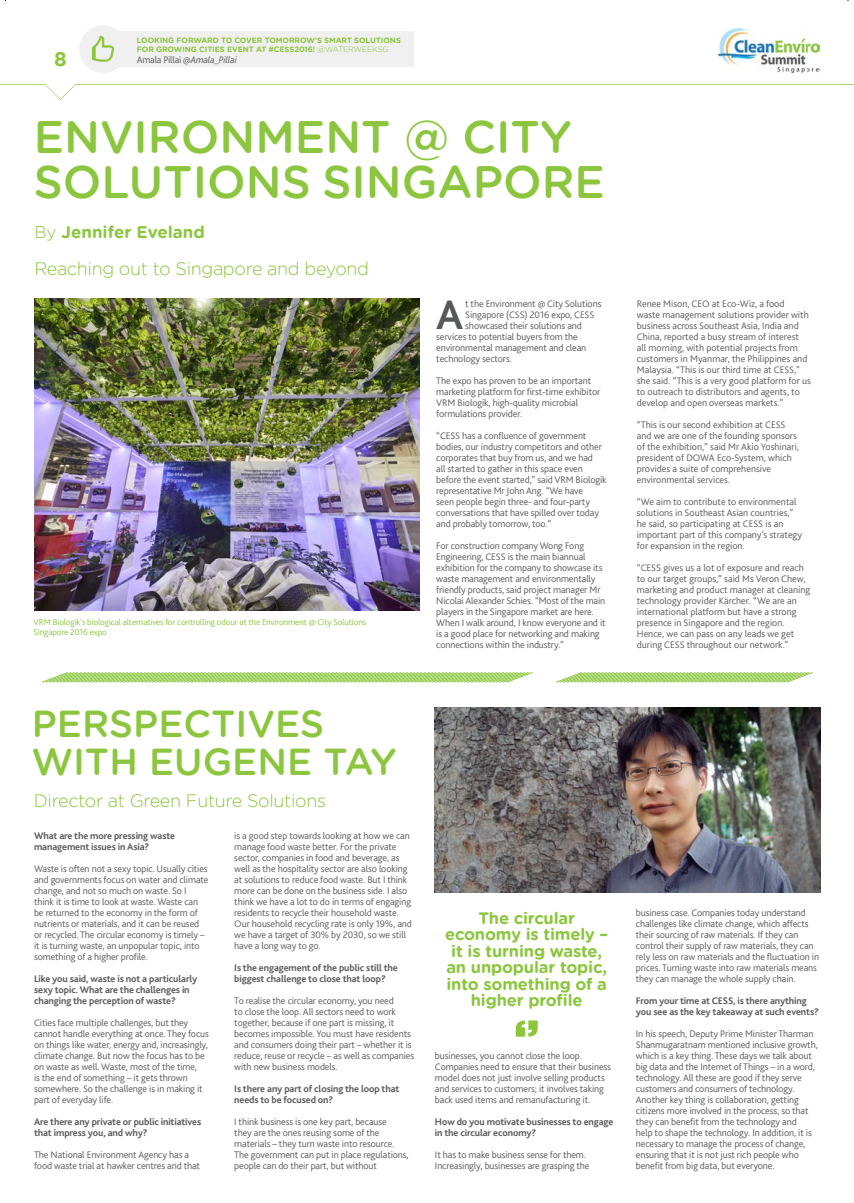
<style>
.page{position:relative;width:854px;height:1203px;background:#fff}
.page>*{position:absolute;margin:0;border:0;box-sizing:border-box;transform-origin:0 0}
.t1{font:500 45.4px/44.7px "Gotham Rounded";color:#8bc63e}
.t2{font:700 43.4px "Bliss 2";color:#57585a}
.t3{font:500 37.5px/38px "Gotham Rounded";color:#8bc63e}
.t4{font:700 20.1px "Gotham Rounded";color:#8bc63e}
.t5{font:300 18px "Gotham Rounded";letter-spacing:-.02em;color:#8bc63e}
.t6{font:700 16.9px "Gotham Rounded";color:#8bc63e}
.t7{font:700 16.5px/16.5px "Gotham Rounded";letter-spacing:-.01em;color:#8bc63e;text-align:center}
.t8{font:300 10px/11px "Bliss 2";letter-spacing:-.01em;color:#57585a}
.t9{font:700 10px/11px "Bliss 2";letter-spacing:-.01em;color:#57585a}
.t10{font:italic 300 10px "Bliss 2";letter-spacing:-.02em;color:#59595c}
.t11{font:300 9px/10px "Bliss 2";letter-spacing:-.01em;color:#8bc63e}
.t12{font:700 7.7px/8.6px "Gotham Rounded";letter-spacing:-.01em;color:#8bc63e}
.s1{font-weight:300}
.s2{font-style:normal}
</style>
<div class="page">
<svg style="left:0;top:84px;width:853px;height:16px"></svg>
<div style="left:107px;top:31px;width:307px;height:35px;background:#f0f0f0"></div>
<div style="left:79px;top:25px;width:48px;height:48px;background:#f0f0f0;border-radius:50%"></div>
<svg style="left:92px;top:36px;width:22px;height:26px"></svg>
<img style="left:718px;top:28px;width:101px;height:44px">
<img style="left:34px;top:299px;width:385px;height:311px">
<svg style="left:42px;top:672px;width:490px;height:10px;background:#b0d77c"></svg>
<svg style="left:556px;top:672px;width:256px;height:10px;background:#b3d981"></svg>
<img style="left:434px;top:707px;width:386px;height:185px">
<svg style="left:515px;top:1020px;width:22px;height:17px"></svg>
<h3 class="t4" style="left:54px;top:44px;width:14px">8</h3>
<p class="t12" style="left:137px;top:36px;width:265px">LOOKING FORWARD TO COVER TOMORROW’S SMART SOLUTIONS<br>FOR GROWING CITIES EVENT AT #CESS2016! <span class="s1">@WATERWEEKSG</span></p>
<p class="t10" style="left:137px;top:53px;width:101px"><span class="s2">Amala Pillai</span> @Amala_Pillai</p>
<h1 class="t1" style="left:34px;top:113px;width:572px">ENVIRONMENT @ CITY<br>SOLUTIONS SINGAPORE</h1>
<h3 class="t6" style="left:35px;top:219px;width:172px"><span class="s1">By</span> Jennifer Eveland</h3>
<h3 class="t5" style="left:34px;top:256px;width:336px">Reaching out to Singapore and beyond</h3>
<p class="t11" style="left:34px;top:617px;width:334px">VRM Biologik's biological alternatives for controlling odour at the Environment @ City Solutions<br>Singapore 2016 expo</p>
<h2 class="t2" style="left:436px;top:287px;width:29px">A</h2>
<p class="t8" style="left:465px;top:298px;width:138px">t the Environment @ City Solutions</p>
<p class="t8" style="left:465px;top:309px;width:130px">Singapore (CSS) 2016 expo, CESS</p>
<p class="t8" style="left:465px;top:320px;width:118px">showcased their solutions and</p>
<p class="t8" style="left:436px;top:331px;width:143px">services to potential buyers from the</p>
<p class="t8" style="left:436px;top:342px;width:151px">environmental management and clean</p>
<p class="t8" style="left:436px;top:353px;width:77px">technology sectors.</p>
<p class="t8" style="left:436px;top:375px;width:165px">The expo has proven to be an important marketing platform for first-time exhibitor VRM Biologik, high-quality microbial formulations provider.</p>
<p class="t8" style="left:436px;top:430px;width:172px">“CESS has a confluence of government bodies, our industry competitors and other corporates that buy from us, and we had<br>all started to gather in this space even before the event started,” said VRM Biologik representative Mr John Ang. “We have<br>seen people begin three- and four-party conversations that have spilled over today and probably tomorrow, too.”</p>
<p class="t8" style="left:436px;top:540px;width:171px">For construction company Wong Fong Engineering, CESS is the main biannual exhibition for the company to showcase its waste management and environmentally friendly products, said project manager Mr Nicolai Alexander Schies. “Most of the main players in the Singapore market are here.<br>When I walk around, I know everyone and it is a good place for networking and making connections within the industry.”</p>
<p class="t8" style="left:636px;top:298px;width:175px">Renee Mison, CEO at Eco-Wiz, a food<br>waste management solutions provider with business across Southeast Asia, India and China, reported a busy stream of interest<br>all morning, with potential projects from customers in Myanmar, the Philippines and Malaysia. “This is our third time at CESS,” she said. “This is a very good platform for us to outreach to distributors and agents, to develop and open overseas markets.”</p>
<p class="t8" style="left:636px;top:419px;width:164px">“This is our second exhibition at CESS and we are one of the founding sponsors of the exhibition,” said Mr Akio Yoshinari, president of DOWA Eco-System, which provides a suite of comprehensive environmental services.</p>
<p class="t8" style="left:636px;top:496px;width:167px">“We aim to contribute to environmental solutions in Southeast Asian countries,” he said, so participating at CESS is an important part of this company’s strategy for expansion in the region.</p>
<p class="t8" style="left:636px;top:562px;width:175px">“CESS gives us a lot of exposure and reach to our target groups,” said Ms Veron Chew, marketing and product manager at cleaning technology provider Kärcher. “We are an international platform but have a strong presence in Singapore and the region.<br>Hence, we can pass on any leads we get during CESS throughout our network.”</p>
<h3 class="t3" style="left:32px;top:703px;width:366px">PERSPECTIVES<br>WITH EUGENE TAY</h3>
<h3 class="t5" style="left:34px;top:789px;width:293px">Director at Green Future Solutions</h3>
<p class="t9" style="left:34px;top:830px;width:142px">What are the more pressing waste management issues in Asia?</p>
<p class="t8" style="left:34px;top:863px;width:176px">Waste is often not a sexy topic. Usually cities and governments focus on water and climate change, and not so much on waste. So I think it is time to look at waste. Waste can be returned to the economy in the form of nutrients or materials, and it can be reused or recycled. The circular economy is timely – it is turning waste, an unpopular topic, into something of a higher profile.</p>
<p class="t9" style="left:34px;top:973px;width:165px">Like you said, waste is not a particularly sexy topic. What are the challenges in changing the perception of waste?</p>
<p class="t8" style="left:34px;top:1017px;width:176px">Cities face multiple challenges, but they cannot handle everything at once. They focus on things like water, energy and, increasingly, climate change. But now the focus has to be on waste as well. Waste, most of the time,<br>is the end of something – it gets thrown somewhere. So the challenge is in making it part of everyday life.</p>
<p class="t9" style="left:34px;top:1116px;width:169px">Are there any private or public initiatives that impress you, and why?</p>
<p class="t8" style="left:34px;top:1149px;width:167px">The National Environment Agency has a food waste trial at hawker centres and that</p>
<p class="t8" style="left:234px;top:830px;width:179px">is a good step towards looking at how we can manage food waste better. For the private sector, companies in food and beverage, as well as the hospitality sector are also looking at solutions to reduce food waste. But I think more can be done on the business side. I also think we have a lot to do in terms of engaging residents to recycle their household waste.<br>Our household recycling rate is only 19%, and we have a target of 30% by 2030, so we still have a long way to go.</p>
<p class="t9" style="left:234px;top:962px;width:165px">Is the engagement of the public still the biggest challenge to close that loop?</p>
<p class="t8" style="left:234px;top:995px;width:181px">To realise the circular economy, you need<br>to close the loop. All sectors need to work together, because if one part is missing, it becomes impossible. You must have residents and consumers doing their part – whether it is reduce, reuse or recycle – as well as companies with new business models.</p>
<p class="t9" style="left:234px;top:1083px;width:166px">Is there any part of closing the loop that needs to be focused on?</p>
<p class="t8" style="left:234px;top:1116px;width:176px">I think business is one key part, because<br>they are the ones reusing some of the materials – they turn waste into resource.<br>The government can put in place regulations, people can do their part, but without</p>
<h3 class="t7" style="left:445px;top:909px;width:165px">The circular economy is timely – it is turning waste, an unpopular topic, into something of a higher profile</h3>
<p class="t8" style="left:435px;top:1050px;width:177px">businesses, you cannot close the loop.<br>Companies need to ensure that their business model does not just involve selling products and services to customers; it involves taking back used items and remanufacturing it.</p>
<p class="t9" style="left:435px;top:1116px;width:180px">How do you motivate businesses to engage in the circular economy?</p>
<p class="t8" style="left:435px;top:1149px;width:156px">It has to make business sense for them.<br>Increasingly, businesses are grasping the</p>
<p class="t8" style="left:635px;top:907px;width:185px">business case. Companies today understand challenges like climate change, which affects their sourcing of raw materials. If they can control their supply of raw materials, they can rely less on raw materials and the fluctuation in prices. Turning waste into raw materials means they can manage the whole supply chain.</p>
<p class="t9" style="left:635px;top:995px;width:184px">From your time at CESS, is there anything you see as the key takeaway at such events?</p>
<p class="t8" style="left:635px;top:1028px;width:183px">In his speech, Deputy Prime Minister Tharman Shanmugaratnam mentioned inclusive growth, which is a key thing. These days we talk about big data and the Internet of Things – in a word, technology. All these are good if they serve customers and consumers of technology.<br>Another key thing is collaboration, getting citizens more involved in the process, so that they can benefit from the technology and<br>help to shape the technology. In addition, it is necessary to manage the process of change, ensuring that it is not just rich people who benefit from big data, but everyone.</p>
</div>
